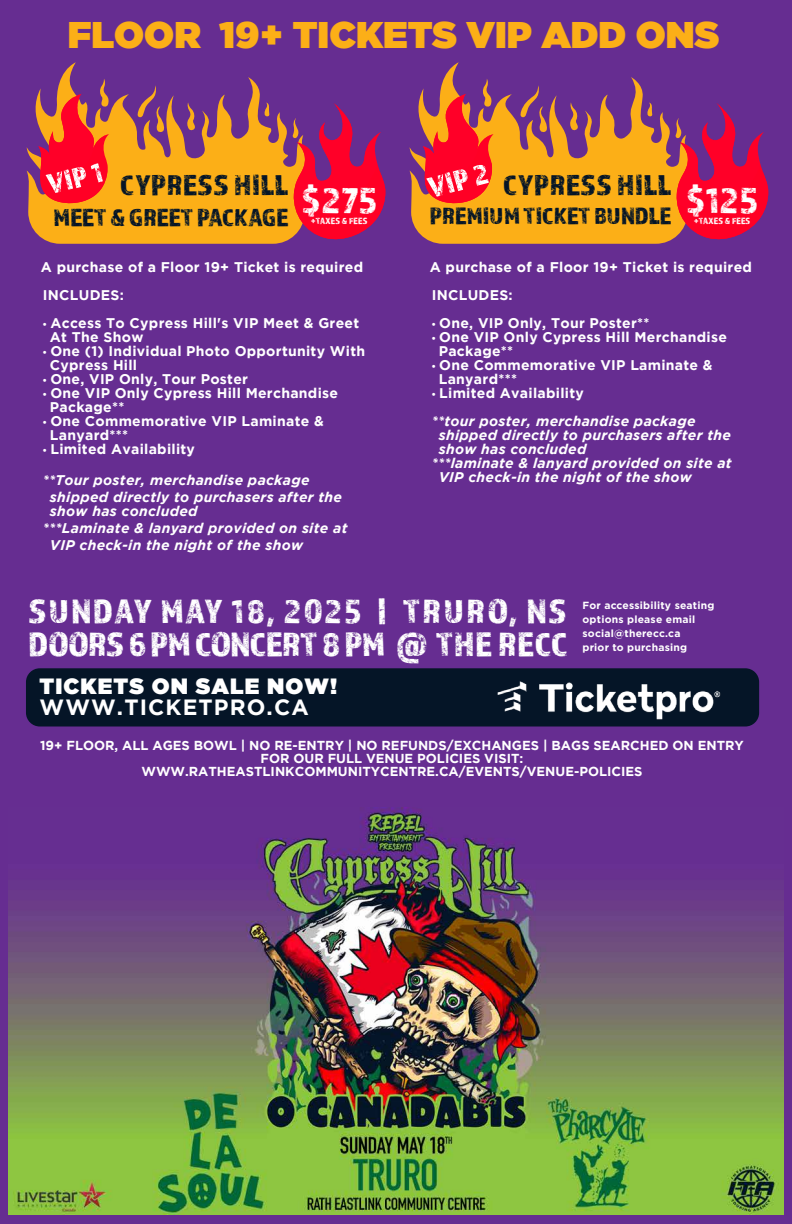
<style>
.page{position:relative;width:792px;height:1224px;background:#662d91}
.page>*{position:absolute;margin:0;border:0;box-sizing:border-box;transform-origin:0 0}
.t1{font:37px "Gotham Ultra";color:#fcaf17}
.t2{font:35px/33.7px "Almaq Rough";letter-spacing:.02em;color:#fff}
.t3{font:29.7px "Almaq Rough";letter-spacing:.02em;color:#051527}
.t4{font:25.4px "Almaq Rough";color:#051527}
.t5{font:24.4px "Almaq Rough";color:#051527}
.t6{font:22px "Gotham Ultra";letter-spacing:.05em;color:#fff}
.t7{font:700 22px "Gotham";letter-spacing:.05em;color:#fff}
.t8{font:700 14px/14px "Gotham";letter-spacing:.02em;color:#fff}
.t9{font:italic 700 14px/17px "Gotham";letter-spacing:.02em;color:#fff}
.t10{font:700 13px/13px "Gotham";color:#fff;text-align:center}
.t11{font:700 10.4px/14.2px "Gotham";letter-spacing:.02em;color:#fff}
.t12{font:9.3px "Almaq Rough";letter-spacing:.02em;color:#fff}
.s1{font-family:"Myriad Pro";font-weight:400}
.s2{font-family:"Myriad Pro";font-weight:400;font-style:normal}
.s3{font-style:normal}
</style>
<div class="page">
<img style="left:8px;top:808px;width:776px;height:407px">
<svg style="left:26px;top:62px;width:266px;height:182px;fill:#fcaf17"></svg>
<svg style="left:136px;top:85px;width:31px;height:48px"></svg>
<svg style="left:187px;top:102px;width:8px;height:29px"></svg>
<svg style="left:263px;top:102px;width:8px;height:14px"></svg>
<svg style="left:34px;top:78px;width:75px;height:126px"></svg>
<svg style="left:292px;top:103px;width:93px;height:137px"></svg>
<svg style="left:409px;top:62px;width:266px;height:182px;fill:#fcaf17"></svg>
<svg style="left:519px;top:85px;width:30px;height:48px"></svg>
<svg style="left:569px;top:102px;width:9px;height:29px"></svg>
<svg style="left:646px;top:102px;width:8px;height:14px"></svg>
<svg style="left:675px;top:103px;width:93px;height:137px"></svg>
<svg style="left:419px;top:78px;width:75px;height:126px"></svg>
<div style="left:26px;top:668px;width:733px;height:59px;background:#051527;border-radius:14px"></div>
<img style="left:469px;top:668px;width:273px;height:59px">
<h1 class="t1" style="left:68px;top:14px;width:653px">FLOOR 19+ TICKETS VIP ADD ONS</h1>
<h3 class="t3" style="left:120px;top:167px;width:170px">CYPRESS HILL</h3>
<h3 class="t4" style="left:54px;top:202px;width:325px">MEET &amp; GREET PACKAGE <sup>$275</sup></h3>
<p class="t12" style="left:311px;top:215px;width:58px">+TAXES &amp; FEES</p>
<p class="t8" style="left:41px;top:253px;width:324px;line-height:28px">A purchase of a Floor 19+ Ticket is required<br>INCLUDES:</p>
<p class="t8" style="left:50px;top:316px;width:311px;text-indent:-7px"><span class="s1">•</span> Access To Cypress Hill's VIP Meet &amp; Greet<br>At The Show</p>
<p class="t8" style="left:50px;top:344px;width:317px;text-indent:-7px"><span class="s1">•</span> One (1) Individual Photo Opportunity With<br>Cypress Hill</p>
<p class="t8" style="left:43px;top:372px;width:207px"><span class="s1">•</span> One, VIP Only, Tour Poster</p>
<p class="t8" style="left:50px;top:386px;width:290px;text-indent:-7px"><span class="s1">•</span> One VIP Only Cypress Hill Merchandise<br>Package**</p>
<p class="t8" style="left:50px;top:414px;width:275px;text-indent:-7px"><span class="s1">•</span> One Commemorative VIP Laminate &amp;<br>Lanyard***</p>
<p class="t8" style="left:43px;top:442px;width:154px"><span class="s1">•</span> Limited Availability</p>
<p class="t9" style="left:50px;top:471px;width:294px;text-indent:-7px">**Tour poster, merchandise package shipped directly to purchasers after the</p>
<p class="t9" style="left:50px;top:502px;width:149px">show has concluded</p>
<p class="t9" style="left:43px;top:519px;width:306px">***Laminate &amp; lanyard provided on site at</p>
<p class="t9" style="left:50px;top:536px;width:255px">VIP check-in the night of the show</p>
<h3 class="t3" style="left:503px;top:167px;width:170px">CYPRESS HILL</h3>
<h3 class="t5" style="left:430px;top:202px;width:330px">PREMIUM TICKET BUNDLE <sup>$125</sup></h3>
<p class="t12" style="left:694px;top:215px;width:58px">+TAXES &amp; FEES</p>
<p class="t8" style="left:430px;top:253px;width:324px;line-height:28px">A purchase of a Floor 19+ Ticket is required<br>INCLUDES:</p>
<p class="t8" style="left:432px;top:316px;width:219px"><span class="s1">•</span> One, VIP Only, Tour Poster**</p>
<p class="t8" style="left:439px;top:330px;width:290px;text-indent:-7px"><span class="s1">•</span> One VIP Only Cypress Hill Merchandise<br>Package**</p>
<p class="t8" style="left:439px;top:358px;width:275px;text-indent:-7px"><span class="s1">•</span> One Commemorative VIP Laminate &amp;<br>Lanyard***</p>
<p class="t9" style="left:432px;top:379px;width:265px;line-height:28px"><span class="s2">•</span> <span class="s3">Limited Availability<br></span>**tour poster, merchandise package</p>
<p class="t9" style="left:439px;top:426px;width:294px">shipped directly to purchasers after the</p>
<p class="t9" style="left:439px;top:440px;width:149px">show has concluded</p>
<p class="t9" style="left:432px;top:454px;width:302px">***laminate &amp; lanyard provided on site at</p>
<p class="t9" style="left:439px;top:468px;width:255px">VIP check-in the night of the show</p>
<h2 class="t2" style="left:29px;top:593px;width:540px">SUNDAY MAY 18, 2025 | TRURO, NS<br>DOORS 6 PM CONCERT 8 PM @ THE RECC</h2>
<h3 class="t6" style="left:40px;top:674px;width:299px">TICKETS ON SALE NOW!</h3>
<h3 class="t7" style="left:40px;top:694px;width:271px">WWW.TICKETPRO.CA</h3>
<p class="t11" style="left:583px;top:598px;width:133px">For accessibility seating options please email social@therecc.ca<br>prior to purchasing</p>
<p class="t10" style="left:40px;top:739px;width:705px">19+ FLOOR, ALL AGES BOWL | NO RE-ENTRY | NO REFUNDS/EXCHANGES | BAGS SEARCHED ON ENTRY<br>FOR OUR FULL VENUE POLICIES VISIT:<br>WWW.RATHEASTLINKCOMMUNITYCENTRE.CA/EVENTS/VENUE-POLICIES</p>
</div>
